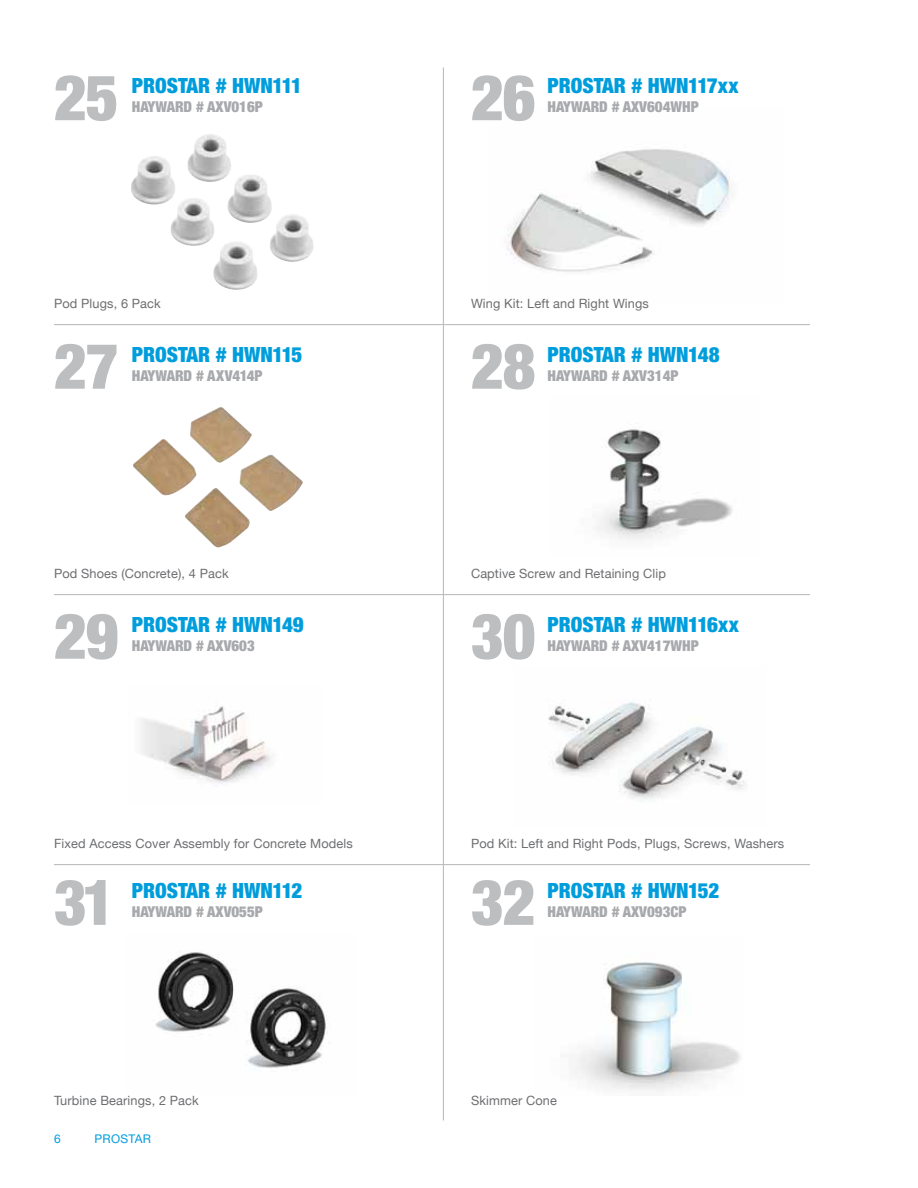
<style>
.page{position:relative;width:918px;height:1188px;background:#fff}
.page>*{position:absolute;margin:0;border:0;box-sizing:border-box;transform-origin:0 0}
.t1{font:900 condensed 63.3px "Helvetica Neue";letter-spacing:-.02em;color:#bcbec0}
.t2{font:900 condensed 21px "Helvetica Neue";color:#009ddc}
.t3{font:900 condensed 15px "Helvetica Neue";color:#a7a9ac}
.t4{font:12.75px "Helvetica Neue";letter-spacing:.01em;color:#6d6e71}
.t5{font:12px "Helvetica Neue";letter-spacing:.025em;color:#009ddc}
</style>
<div class="page">
<img style="left:155px;top:952px;width:175px;height:116px">
<img style="left:548px;top:702px;width:199px;height:100px">
<img style="left:131px;top:134px;width:183px;height:156px">
<img style="left:133px;top:407px;width:170px;height:141px">
<img style="left:507px;top:149px;width:223px;height:123px">
<hr style="left:443px;top:68px;width:1px;height:1052px;background:#bcbec0">
<hr style="left:54px;top:324px;width:756px;height:1px;background:#bcbec0">
<hr style="left:54px;top:594px;width:756px;height:1px;background:#bcbec0">
<hr style="left:54px;top:864px;width:756px;height:1px;background:#bcbec0">
<img style="left:141px;top:706px;width:130px;height:78px">
<img style="left:596px;top:429px;width:137px;height:111px">
<img style="left:574px;top:962px;width:167px;height:129px">
<h1 class="t1" style="left:54px;top:59px;width:66px">25</h1>
<h2 class="t2" style="left:132px;top:73px;width:172px">PROSTAR # HWN111</h2>
<p class="t3" style="left:132px;top:98px;width:133px">HAYWARD # AXV016P</p>
<h1 class="t1" style="left:471px;top:59px;width:66px">26</h1>
<h2 class="t2" style="left:547px;top:73px;width:193px">PROSTAR # HWN117xx</h2>
<p class="t3" style="left:547px;top:98px;width:153px">HAYWARD # AXV604WHP</p>
<p class="t4" style="left:54px;top:296px;width:108px">Pod Plugs, 6 Pack</p>
<p class="t4" style="left:471px;top:296px;width:179px">Wing Kit: Left and Right Wings</p>
<h1 class="t1" style="left:54px;top:327px;width:66px">27</h1>
<h2 class="t2" style="left:132px;top:342px;width:172px">PROSTAR # HWN115</h2>
<p class="t3" style="left:132px;top:366px;width:132px">HAYWARD # AXV414P</p>
<h1 class="t1" style="left:471px;top:327px;width:66px">28</h1>
<h2 class="t2" style="left:547px;top:342px;width:174px">PROSTAR # HWN148</h2>
<p class="t3" style="left:547px;top:366px;width:133px">HAYWARD # AXV314P</p>
<p class="t4" style="left:54px;top:566px;width:176px">Pod Shoes (Concrete), 4 Pack</p>
<p class="t4" style="left:471px;top:566px;width:196px">Captive Screw and Retaining Clip</p>
<h1 class="t1" style="left:54px;top:597px;width:66px">29</h1>
<h2 class="t2" style="left:132px;top:612px;width:174px">PROSTAR # HWN149</h2>
<p class="t3" style="left:132px;top:636px;width:125px">HAYWARD # AXV603</p>
<h1 class="t1" style="left:471px;top:597px;width:66px">30</h1>
<h2 class="t2" style="left:547px;top:612px;width:193px">PROSTAR # HWN116xx</h2>
<p class="t3" style="left:547px;top:636px;width:153px">HAYWARD # AXV417WHP</p>
<p class="t4" style="left:54px;top:836px;width:300px">Fixed Access Cover Assembly for Concrete Models</p>
<p class="t4" style="left:471px;top:836px;width:315px">Pod Kit: Left and Right Pods, Plugs, Screws, Washers</p>
<h1 class="t1" style="left:54px;top:863px;width:63px">31</h1>
<h2 class="t2" style="left:132px;top:878px;width:172px">PROSTAR # HWN112</h2>
<p class="t3" style="left:132px;top:902px;width:133px">HAYWARD # AXV055P</p>
<h1 class="t1" style="left:471px;top:863px;width:66px">32</h1>
<h2 class="t2" style="left:547px;top:878px;width:173px">PROSTAR # HWN152</h2>
<p class="t3" style="left:547px;top:902px;width:141px">HAYWARD # AXV093CP</p>
<p class="t4" style="left:54px;top:1093px;width:146px">Turbine Bearings, 2 Pack</p>
<p class="t4" style="left:471px;top:1093px;width:87px">Skimmer Cone</p>
<p class="t5" style="left:54px;top:1132px;width:8px">6</p>
<p class="t5" style="left:94px;top:1132px;width:58px">PROSTAR</p>
</div>
